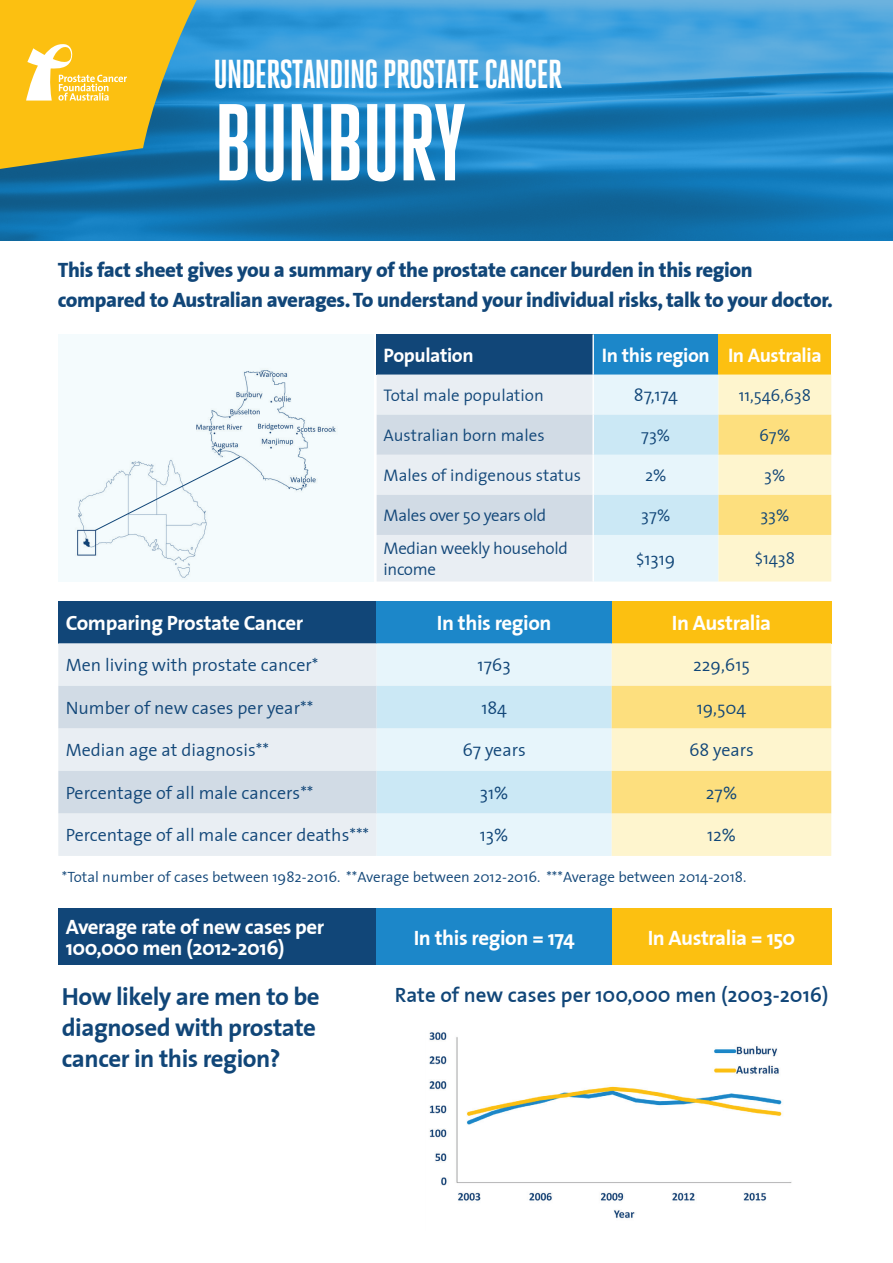
<style>
.page{position:relative;width:893px;height:1263px;background:#fff}
.page>*{position:absolute;margin:0;border:0;box-sizing:border-box;transform-origin:0 0}
.t1{font:700 108.9px "Heroic Condensed";letter-spacing:-.03em;color:#fff}
.t2{font:700 40.35px "Heroic Condensed";letter-spacing:-.03em;color:#fff}
.t3{font:700 25.05px/30.8px "The Sans Plain";letter-spacing:-.02em;color:#114678}
.t4{font:800 21px/29.8px "The Sans Plain";letter-spacing:-.02em;color:#114678}
.t5{font:700 21px/21px "The Sans Plain";letter-spacing:-.02em;color:#fff}
.t6{font:600 21px "The Sans Plain";color:#114678}
.t7{font:700 19.8px "The Sans Plain";letter-spacing:-.02em;color:#fff}
.t8{font:300 18px "The Sans Plain";color:#114678}
.t9{font:300 16.95px "The Sans Plain";color:#114678}
.t10{font:300 16.95px/20.4px "The Sans Plain";letter-spacing:-.02em;color:#114678}
.t11{font:300 15px "The Sans Plain";color:#114678}
.s1{font-size:16.95px}
</style>
<div class="page">
<div style="left:58px;top:334px;width:316px;height:247px;background:#f4fbfd"></div>
<img style="left:0;top:0;width:893px;height:240px">
<svg style="left:0;top:0;width:197px;height:169px;background:#cab23e"></svg>
<img style="left:429px;top:1032px;width:363px;height:187px">
<div style="left:377px;top:334px;width:216px;height:40px;background:#114678"></div>
<div style="left:593px;top:334px;width:125px;height:40px;background:#1c87c9"></div>
<div style="left:718px;top:334px;width:113px;height:40px;background:#fcc011"></div>
<svg style="left:377px;top:374px;width:454px;height:207px;background:#e5eae0"></svg>
<hr style="left:592px;top:334px;width:2px;height:40px;background:#fff">
<hr style="left:592px;top:374px;width:2px;height:41px;background:#fff">
<hr style="left:592px;top:415px;width:2px;height:40px;background:#fff">
<hr style="left:592px;top:455px;width:2px;height:40px;background:#fff">
<hr style="left:592px;top:495px;width:2px;height:40px;background:#fff">
<hr style="left:592px;top:535px;width:2px;height:46px;background:#fff">
<div style="left:58px;top:601px;width:319px;height:42px;background:#114678"></div>
<div style="left:377px;top:601px;width:235px;height:42px;background:#1c87c9"></div>
<div style="left:612px;top:601px;width:219px;height:42px;background:#fcc011"></div>
<div style="left:58px;top:643px;width:319px;height:213px;background:#e9eef3"></div>
<div style="left:377px;top:643px;width:235px;height:213px;background:#e7f5fb"></div>
<div style="left:612px;top:643px;width:219px;height:213px;background:#fef5ce"></div>
<svg style="left:58px;top:686px;width:773px;height:127px;background:#e1e6d6"></svg>
<div style="left:58px;top:909px;width:319px;height:56px;background:#114678"></div>
<div style="left:377px;top:909px;width:235px;height:56px;background:#1c87c9"></div>
<div style="left:612px;top:909px;width:219px;height:56px;background:#fcc011"></div>
<img style="left:74px;top:494px;width:136px;height:88px">
<svg style="left:95px;top:460px;width:115px;height:71px"></svg>
<img style="left:178px;top:370px;width:158px;height:126px">
<h2 class="t2" style="left:213px;top:52px;width:350px">UNDERSTANDING PROSTATE CANCER</h2>
<h1 class="t1" style="left:213px;top:83px;width:255px">BUNBURY</h1>
<p class="t4" style="left:58px;top:254px;width:777px">This fact sheet gives you a summary of the prostate cancer burden in this region compared to Australian averages. To understand your individual risks, talk to your doctor.</p>
<p class="t7" style="left:384px;top:338px;width:92px">Population</p>
<p class="t7" style="left:602px;top:338px;width:221px">In this region In Australia</p>
<p class="t9" style="left:384px;top:381px;width:162px">Total male population</p>
<p class="t8" style="left:634px;top:380px;width:46px">87,174</p>
<p class="t9" style="left:739px;top:381px;width:74px">11,546,638</p>
<p class="t9" style="left:384px;top:421px;width:163px">Australian born males</p>
<p class="t9" style="left:641px;top:421px;width:31px">73%</p>
<p class="t9" style="left:759px;top:421px;width:33px">67%</p>
<p class="t9" style="left:384px;top:461px;width:199px">Males of indigenous status</p>
<p class="t9" style="left:645px;top:461px;width:23px">2%</p>
<p class="t9" style="left:764px;top:461px;width:23px">3%</p>
<p class="t10" style="left:384px;top:505px;width:164px">Males over 50 years old</p>
<p class="t9" style="left:641px;top:501px;width:31px">37%</p>
<p class="t9" style="left:760px;top:501px;width:31px">33%</p>
<p class="t10" style="left:384px;top:538px;width:186px">Median weekly household income</p>
<p class="t8" style="left:636px;top:544px;width:41px"><span class="s1">$</span>1319</p>
<p class="t9" style="left:755px;top:545px;width:42px">$1438</p>
<p class="t5" style="left:66px;top:611px;width:239px">Comparing Prostate Cancer</p>
<p class="t5" style="left:437px;top:611px;width:116px">In this region</p>
<p class="t5" style="left:672px;top:611px;width:101px">In Australia</p>
<p class="t8" style="left:66px;top:650px;width:254px">Men living with prostate cancer*</p>
<p class="t8" style="left:478px;top:650px;width:35px">1763</p>
<p class="t8" style="left:693px;top:650px;width:58px">229,615</p>
<p class="t8" style="left:66px;top:693px;width:249px">Number of new cases per year**</p>
<p class="t8" style="left:481px;top:693px;width:27px">184</p>
<p class="t8" style="left:697px;top:693px;width:51px">19,504</p>
<p class="t8" style="left:66px;top:735px;width:205px">Median age at diagnosis**</p>
<p class="t8" style="left:463px;top:735px;width:65px">67 years</p>
<p class="t8" style="left:689px;top:735px;width:66px">68 years</p>
<p class="t8" style="left:66px;top:778px;width:249px">Percentage of all male cancers**</p>
<p class="t8" style="left:480px;top:778px;width:30px">31%</p>
<p class="t8" style="left:706px;top:778px;width:33px">27%</p>
<p class="t8" style="left:66px;top:820px;width:305px">Percentage of all male cancer deaths***</p>
<p class="t8" style="left:480px;top:820px;width:30px">13%</p>
<p class="t8" style="left:707px;top:820px;width:30px">12%</p>
<p class="t11" style="left:62px;top:864px;width:686px">*Total number of cases between 1982-2016. **Average between 2012-2016. ***Average between 2014-2018.</p>
<p class="t5" style="left:66px;top:916px;width:260px">Average rate of new cases per<br>100,000 men (2012-2016)</p>
<p class="t5" style="left:414px;top:926px;width:162px">In this region = 174</p>
<p class="t5" style="left:648px;top:926px;width:149px">In Australia = 150</p>
<h3 class="t3" style="left:62px;top:981px;width:259px">How likely are men to be diagnosed with prostate cancer in this region?</h3>
<p class="t6" style="left:395px;top:978px;width:435px">Rate of new cases per 100,000 men (2003-2016)</p>
</div>
